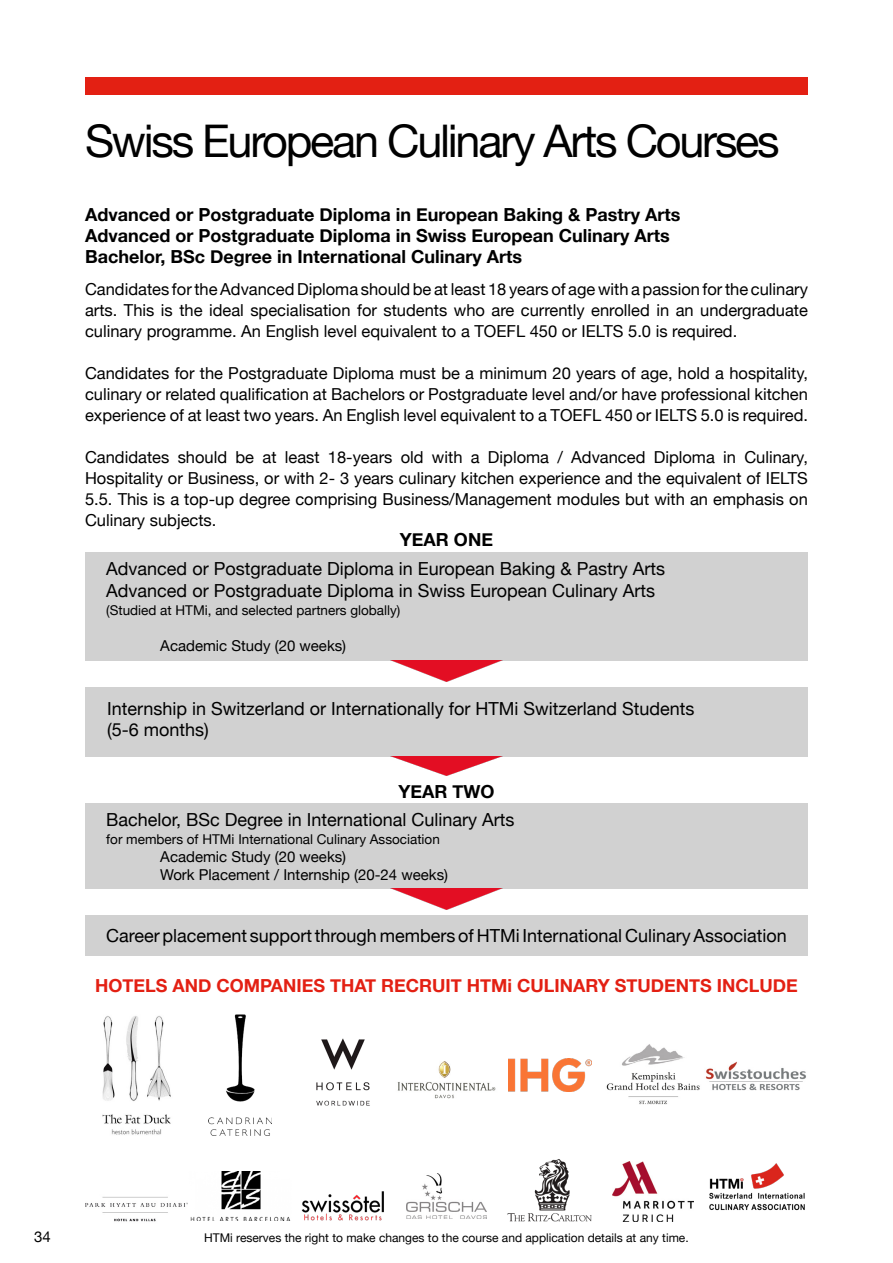
<style>
.page{position:relative;width:893px;height:1263px;background:#fff}
.page>*{position:absolute;margin:0;border:0;box-sizing:border-box;transform-origin:0 0}
.t1{font:45px "Helvetica Neue";letter-spacing:-.05em;color:#000}
.t2{font:18px/21.6px "Helvetica Neue";color:#000}
.t3{font:700 18px/21px "Helvetica Neue";color:#000}
.t4{font:700 18px "Helvetica Neue";color:#e32013}
.t5{font:16.5px/21px "Helvetica Neue";color:#000;text-align:justify}
.t6{font:15px/18px "Helvetica Neue";color:#000}
.t7{font:13.5px "Helvetica Neue";color:#000}
.t8{font:12px "Helvetica Neue";color:#000}
</style>
<div class="page">
<div style="left:85px;top:78px;width:723px;height:17px;background:#e32013"></div>
<img style="left:102px;top:1016px;width:69px;height:119px">
<img style="left:85px;top:1196px;width:103px;height:26px">
<img style="left:316px;top:1038px;width:54px;height:68px">
<img style="left:397px;top:1061px;width:99px;height:38px">
<img style="left:508px;top:1058px;width:83px;height:33px">
<img style="left:302px;top:1191px;width:82px;height:30px">
<img style="left:190px;top:1171px;width:100px;height:49px">
<img style="left:208px;top:1014px;width:63px;height:121px">
<img style="left:407px;top:1173px;width:79px;height:45px">
<img style="left:507px;top:1159px;width:85px;height:63px">
<img style="left:606px;top:1044px;width:94px;height:61px">
<img style="left:613px;top:1161px;width:80px;height:61px">
<img style="left:706px;top:1061px;width:100px;height:30px">
<img style="left:709px;top:1163px;width:96px;height:48px">
<div style="left:85px;top:552px;width:723px;height:108px;background:#d1d1d1"></div>
<img style="left:390px;top:660px;width:113px;height:22px">
<div style="left:85px;top:687px;width:723px;height:69px;background:#d1d1d1"></div>
<img style="left:390px;top:756px;width:113px;height:19px">
<div style="left:85px;top:915px;width:723px;height:41px;background:#d1d1d1"></div>
<div style="left:85px;top:803px;width:723px;height:85px;background:#d1d1d1"></div>
<img style="left:390px;top:888px;width:113px;height:22px">
<h1 class="t1" style="left:85px;top:108px;width:696px">Swiss European Culinary Arts Courses</h1>
<p class="t3" style="left:85px;top:204px;width:597px">Advanced or Postgraduate Diploma in European Baking &amp; Pastry Arts<br>Advanced or Postgraduate Diploma in Swiss European Culinary Arts<br>Bachelor, BSc Degree in International Culinary Arts</p>
<p class="t5" style="left:85px;top:279px;width:724px">Candidates for the Advanced Diploma should be at least 18 years of age with a passion for the culinary arts. This is the ideal specialisation for students who are currently enrolled in an undergraduate culinary programme. An English level equivalent to a TOEFL 450 or IELTS 5.0 is required.</p>
<p class="t5" style="left:85px;top:363px;width:724px">Candidates for the Postgraduate Diploma must be a minimum 20 years of age, hold a hospitality, culinary or related qualification at Bachelors or Postgraduate level and/or have professional kitchen experience of at least two years. An English level equivalent to a TOEFL 450 or IELTS 5.0 is required.</p>
<p class="t5" style="left:85px;top:447px;width:724px">Candidates should be at least 18-years old with a Diploma / Advanced Diploma in Culinary, Hospitality or Business, or with 2- 3 years culinary kitchen experience and the equivalent of IELTS 5.5. This is a top-up degree comprising Business/Management modules but with an emphasis on Culinary subjects.</p>
<p class="t3" style="left:400px;top:530px;width:95px">YEAR ONE</p>
<p class="t2" style="left:106px;top:559px;width:560px">Advanced or Postgraduate Diploma in European Baking &amp; Pastry Arts<br>Advanced or Postgraduate Diploma in Swiss European Culinary Arts</p>
<p class="t7" style="left:106px;top:600px;width:296px">(Studied at HTMi, and selected partners globally)</p>
<p class="t6" style="left:160px;top:637px;width:187px">Academic Study (20 weeks)</p>
<p class="t2" style="left:107px;top:699px;width:589px;line-height:21px">Internship in Switzerland or Internationally for HTMi Switzerland Students (5-6 months)</p>
<p class="t3" style="left:398px;top:781px;width:97px">YEAR TWO</p>
<p class="t2" style="left:106px;top:809px;width:410px">Bachelor, BSc Degree in International Culinary Arts</p>
<p class="t7" style="left:106px;top:829px;width:335px">for members of HTMi International Culinary Association</p>
<p class="t6" style="left:160px;top:848px;width:289px">Academic Study (20 weeks)<br>Work Placement / Internship (20-24 weeks)</p>
<p class="t2" style="left:106px;top:926px;width:682px">Career placement support through members of HTMi International Culinary Association</p>
<p class="t4" style="left:95px;top:972px;width:704px">HOTELS AND COMPANIES THAT RECRUIT HTMi CULINARY STUDENTS INCLUDE</p>
<p class="t6" style="left:34px;top:1228px;width:18px">34</p>
<p class="t8" style="left:204px;top:1229px;width:486px">HTMi reserves the right to make changes to the course and application details at any time.</p>
</div>
